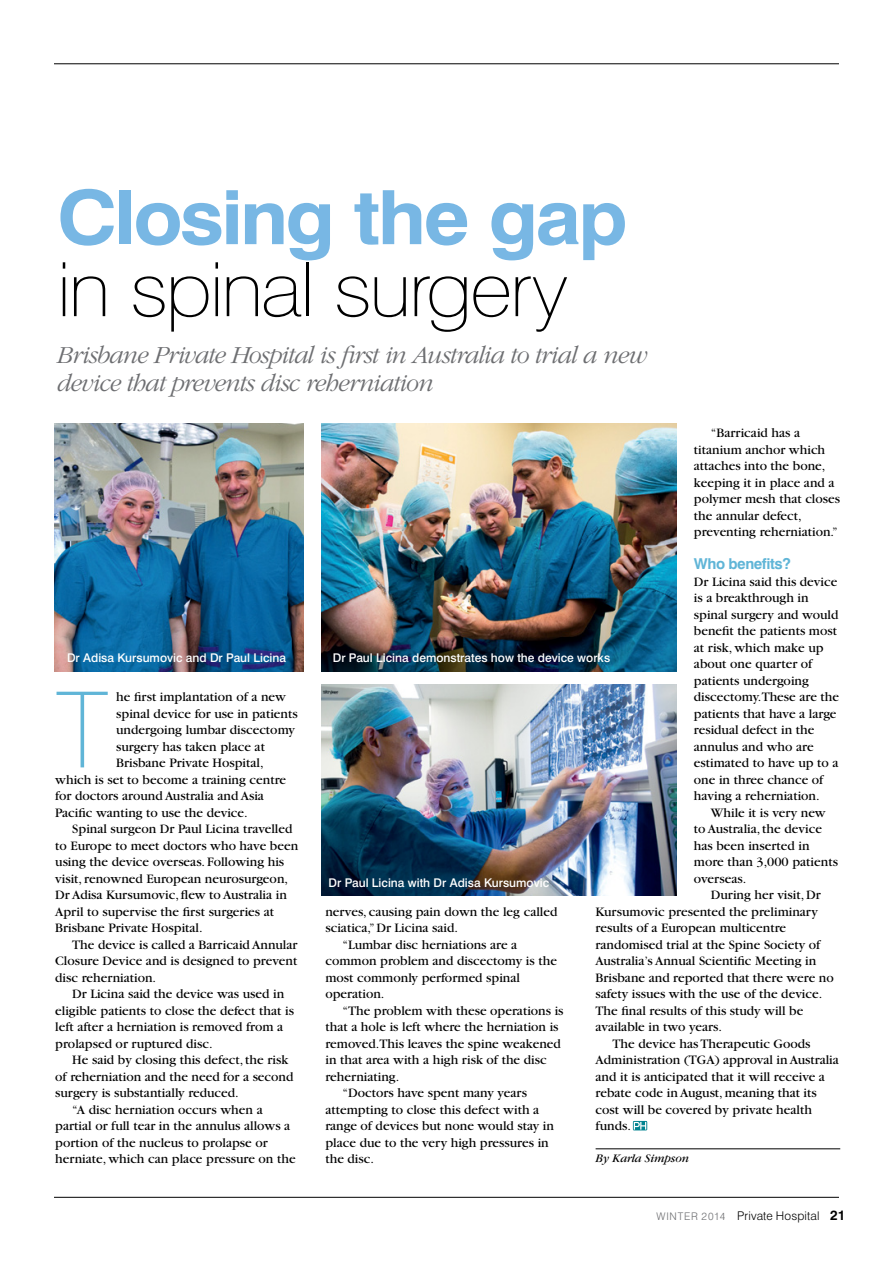
<style>
.page{position:relative;width:893px;height:1263px;background:#fff}
.page>*{position:absolute;margin:0;border:0;box-sizing:border-box;transform-origin:0 0}
._4_Body{font:100 105.3px "Swiss 721 BT";color:#60b5d7}
._1__New_Head_bold{font:100 75px/72px "Swiss 721 BT";letter-spacing:-.03em;color:#000;scale:1.08 1}
._2_Intro{font:italic 300 25.5px/28.5px "Garamond";letter-spacing:-.035em;color:#6d6e71}
._6__Cross_Head{font:700 15px "Swiss 721 BT";letter-spacing:-.03em;color:#60b5d7}
._4_Body-2{font:13.5px/16.5px "Garamond";color:#000}
._5_Caption{font:500 12px "Swiss 721 BT";color:#fff}
.t1{font:300 12px "Swiss 721 BT";letter-spacing:.01em;color:#000}
.SignOff{font:italic 12px "Garamond";letter-spacing:-.01em;color:#000}
.s1{font-weight:700;color:#78b7e4}
.s2{font-size:10.5px;color:#6d6e71}
.s3{font-weight:700;font-size:13.5px}
</style>
<div class="page">
<hr style="left:54px;top:64px;width:785px;height:1px;background:#000">
<hr style="left:54px;top:1197px;width:785px;height:1px;background:#000">
<hr style="left:596px;top:1148px;width:244px;height:1px;background:#000">
<svg style="left:633px;top:1121px;width:14px;height:9px"></svg>
<svg style="left:634px;top:1122px;width:12px;height:7px"></svg>
<img style="left:322px;top:423px;width:355px;height:249px">
<img style="left:322px;top:685px;width:355px;height:211px">
<img style="left:54px;top:423px;width:250px;height:249px">
<p class="_1__New_Head_bold" style="left:57px;top:181px;width:530px"><span class="s1">Closing the gap </span>in spinal surgery</p>
<p class="_2_Intro" style="left:57px;top:341px;width:591px">Brisbane Private Hospital is first in Australia to trial a new device that prevents disc reherniation</p>
<p class="_4_Body-2" style="left:694px;top:425px;width:148px;text-indent:17px">“Barricaid has a titanium anchor which attaches into the bone, keeping it in place and a polymer mesh that closes the annular defect, preventing reherniation.”</p>
<p class="_6__Cross_Head" style="left:694px;top:555px;width:98px">Who benefits?</p>
<p class="_4_Body-2" style="left:694px;top:574px;width:147px">Dr Licina said this device is a breakthrough in spinal surgery and would benefit the patients most at risk, which make up about one quarter of patients undergoing discectomy.These are the patients that have a large residual defect in the annulus and who are estimated to have up to a one in three chance of having a reherniation.</p>
<p class="_4_Body-2" style="left:694px;top:805px;width:146px;text-indent:17px">While it is very new to Australia, the device has been inserted in more than 3,000 patients overseas.</p>
<p class="_4_Body-2" style="left:596px;top:887px;width:240px;text-indent:115px">During her visit, Dr Kursumovic presented the preliminary results of a European multicentre randomised trial at the Spine Society of Australia’s Annual Scientific Meeting in Brisbane and reported that there were no safety issues with the use of the device.<br>The final results of this study will be available in two years.</p>
<p class="_4_Body-2" style="left:596px;top:1036px;width:245px;text-indent:17px">The device has Therapeutic Goods Administration (TGA) approval in Australia and it is anticipated that it will receive a rebate code in August, meaning that its cost will be covered by private health funds.</p>
<p class="SignOff" style="left:596px;top:1152px;width:95px">By Karla Simpson</p>
<p class="_5_Caption" style="left:67px;top:651px;width:221px">Dr Adisa Kursumovic and Dr Paul Licina</p>
<p class="_5_Caption" style="left:333px;top:650px;width:279px">Dr Paul Licina demonstrates how the device works</p>
<p class="_4_Body" style="left:55px;top:666px;width:55px">T</p>
<p class="_4_Body-2" style="left:116px;top:689px;width:171px">he first implantation of a new</p>
<p class="_4_Body-2" style="left:116px;top:706px;width:183px">spinal device for use in patients</p>
<p class="_4_Body-2" style="left:116px;top:722px;width:180px">undergoing lumbar discectomy</p>
<p class="_4_Body-2" style="left:116px;top:739px;width:150px">surgery has taken place at</p>
<p class="_4_Body-2" style="left:116px;top:755px;width:149px">Brisbane Private Hospital,</p>
<p class="_4_Body-2" style="left:55px;top:772px;width:232px">which is set to become a training centre</p>
<p class="_4_Body-2" style="left:55px;top:788px;width:210px">for doctors around Australia and Asia</p>
<p class="_4_Body-2" style="left:55px;top:805px;width:194px">Pacific wanting to use the device.</p>
<p class="_4_Body-2" style="left:55px;top:821px;width:244px;text-indent:17px">Spinal surgeon Dr Paul Licina travelled to Europe to meet doctors who have been using the device overseas. Following his visit, renowned European neurosurgeon, Dr Adisa Kursumovic, flew to Australia in April to supervise the first surgeries at Brisbane Private Hospital.</p>
<p class="_4_Body-2" style="left:55px;top:937px;width:244px;text-align:justify;text-indent:17px">The device is called a Barricaid Annular Closure Device and is designed to prevent disc reherniation.</p>
<p class="_4_Body-2" style="left:55px;top:986px;width:240px;text-indent:17px">Dr Licina said the device was used in eligible patients to close the defect that is left after a herniation is removed from a prolapsed or ruptured disc.</p>
<p class="_4_Body-2" style="left:55px;top:1052px;width:240px;text-indent:17px">He said by closing this defect, the risk of reherniation and the need for a second surgery is substantially reduced.</p>
<p class="_4_Body-2" style="left:55px;top:1102px;width:242px;text-indent:17px">“A disc herniation occurs when a partial or full tear in the annulus allows a portion of the nucleus to prolapse or herniate, which can place pressure on the</p>
<p class="_5_Caption" style="left:328px;top:875px;width:222px">Dr Paul Licina with Dr Adisa Kursumovic</p>
<p class="_4_Body-2" style="left:325px;top:904px;width:233px">nerves, causing pain down the leg called sciatica,” Dr Licina said.</p>
<p class="_4_Body-2" style="left:325px;top:937px;width:233px;text-indent:17px">“Lumbar disc herniations are a common problem and discectomy is the most commonly performed spinal operation.</p>
<p class="_4_Body-2" style="left:325px;top:1003px;width:240px;text-indent:17px">“The problem with these operations is that a hole is left where the herniation is removed.This leaves the spine weakened in that area with a high risk of the disc reherniating.</p>
<p class="_4_Body-2" style="left:325px;top:1085px;width:230px;text-indent:17px">“Doctors have spent many years attempting to close this defect with a range of devices but none would stay in place due to the very high pressures in the disc.</p>
<p class="t1" style="left:657px;top:1208px;width:190px"><span class="s2">WINTER 2014</span> Private Hospital <span class="s3">21</span></p>
</div>
